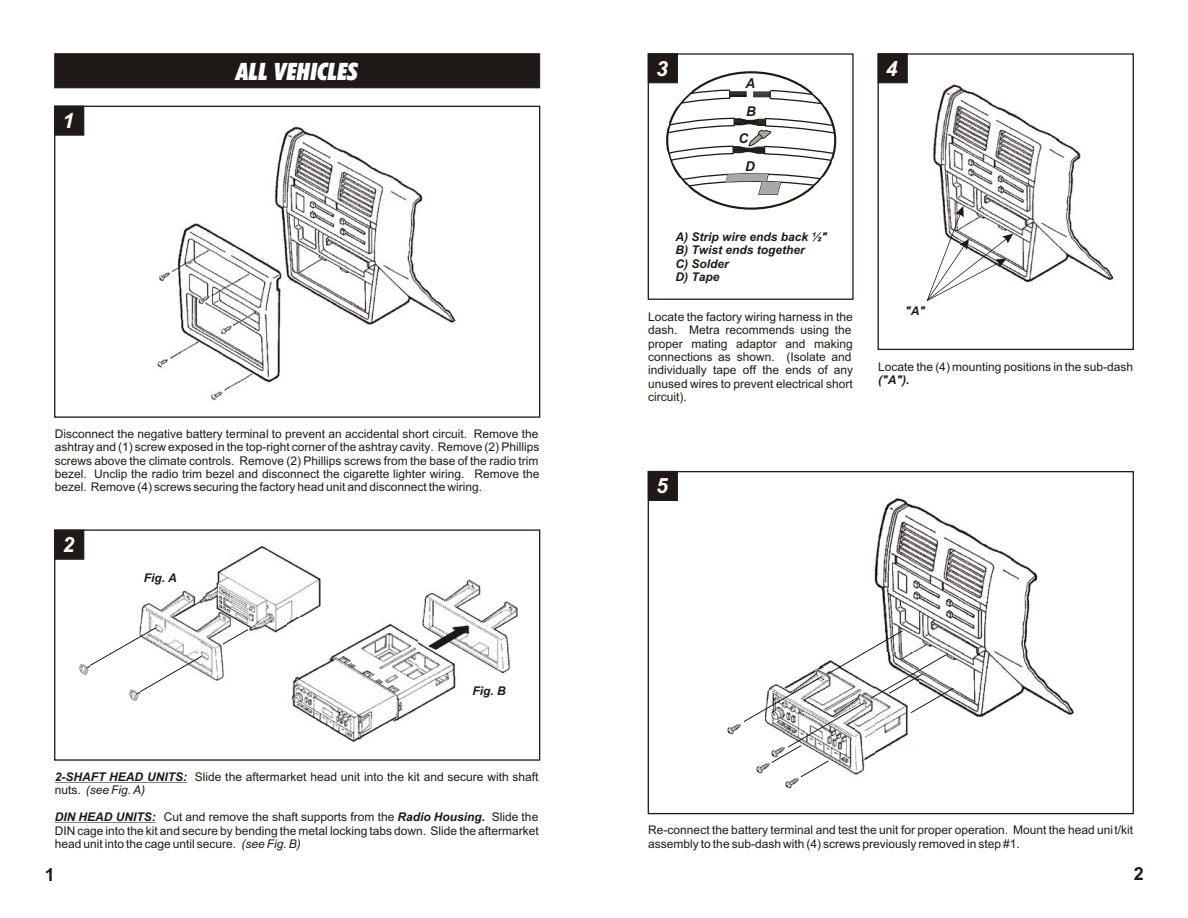
<style>
.page{position:relative;width:1188px;height:918px;background:#fff}
.page>*{position:absolute;margin:0;border:0;box-sizing:border-box;transform-origin:0 0}
.t1{font:24px "Futura X Blk Cn It BT";color:#fff}
.t2{font:italic 700 21px "Arial";color:#fff}
.t3{font:700 18px "Arial";color:#1f1a17}
.t4{font:italic 700 13.5px/28.2px "Arial";color:#1f1a17}
.t5{font:12px/13.4px "Arial";color:#1f1a17}
.t6{font:italic 700 12px/13.4px "Arial";color:#1f1a17}
.s1{font-weight:700;font-style:italic}
.s2{font-style:italic}
</style>
<div class="page">
<div style="left:55px;top:106px;width:29px;height:29px;background:#1f1a17;border:1px solid #1f1a17"></div>
<div style="left:648px;top:471px;width:30px;height:30px;background:#1f1a17;border:1px solid #1f1a17"></div>
<div style="left:648px;top:53px;width:206px;height:247px;border:1px solid #1f1a17"></div>
<div style="left:648px;top:54px;width:30px;height:29px;background:#1f1a17;border:1px solid #1f1a17"></div>
<div style="left:878px;top:54px;width:29px;height:29px;background:#1f1a17;border:1px solid #1f1a17"></div>
<svg style="left:663px;top:62px;width:174px;height:134px"></svg>
<div style="left:878px;top:53px;width:256px;height:297px;border:1px solid #1f1a17"></div>
<div style="left:55px;top:54px;width:485px;height:34px;background:#1f1a17;border:1px solid #1f1a17"></div>
<div style="left:54px;top:529px;width:486px;height:232px;border:1px solid #1f1a17"></div>
<hr style="left:55px;top:782px;width:132px;height:1px;background:#1f1a17">
<hr style="left:55px;top:822px;width:101px;height:1px;background:#1f1a17">
<div style="left:55px;top:530px;width:29px;height:29px;background:#1f1a17;border:1px solid #1f1a17"></div>
<div style="left:54px;top:106px;width:486px;height:312px;border:1px solid #1f1a17"></div>
<img style="left:157px;top:124px;width:299px;height:276px">
<img style="left:140px;top:590px;width:85px;height:91px">
<img style="left:199px;top:545px;width:122px;height:88px">
<svg style="left:78px;top:626px;width:125px;height:75px"></svg>
<svg style="left:174px;top:601px;width:27px;height:16px"></svg>
<svg style="left:222px;top:629px;width:27px;height:16px"></svg>
<img style="left:287px;top:618px;width:169px;height:124px">
<img style="left:419px;top:579px;width:99px;height:96px">
<img style="left:785px;top:778px;width:14px;height:11px">
<img style="left:874px;top:495px;width:201px;height:223px">
<img style="left:727px;top:725px;width:8px;height:10px">
<svg style="left:735px;top:630px;width:219px;height:148px"></svg>
<img style="left:933px;top:84px;width:181px;height:199px">
<svg style="left:927px;top:206px;width:86px;height:95px"></svg>
<h2 class="t2" style="left:62px;top:113px;width:13px">1</h2>
<h1 class="t1" style="left:236px;top:62px;width:123px">ALL VEHICLES</h1>
<p class="t5" style="left:55px;top:428px;width:486px;text-align:justify">Disconnect the negative battery terminal to prevent an accidental short circuit. Remove the ashtray and (1) screw exposed in the top-right corner of the ashtray cavity. Remove (2) Phillips screws above the climate controls. Remove (2) Phillips screws from the base of the radio trim bezel. Unclip the radio trim bezel and disconnect the cigarette lighter wiring. Remove the bezel. Remove (4) screws securing the factory head unit and disconnect the wiring.</p>
<h2 class="t2" style="left:62px;top:537px;width:13px">2</h2>
<p class="t6" style="left:144px;top:572px;width:34px">Fig. A</p>
<p class="t6" style="left:473px;top:686px;width:35px">Fig. B</p>
<p class="t5" style="left:55px;top:771px;width:485px"><span class="s1">2-SHAFT HEAD UNITS:</span> Slide the aftermarket head unit into the kit and secure with shaft nuts. <span class="s2">(see Fig. A)</span></p>
<p class="t5" style="left:55px;top:811px;width:486px;text-align:justify"><span class="s1">DIN HEAD UNITS:</span> Cut and remove the shaft supports from the <span class="s1">Radio Housing.</span> Slide the DIN cage into the kit and secure by bending the metal locking tabs down. Slide the aftermarket head unit into the cage until secure. <span class="s2">(see Fig. B)</span></p>
<h2 class="t2" style="left:656px;top:60px;width:13px">3</h2>
<h2 class="t2" style="left:886px;top:60px;width:13px">4</h2>
<p class="t4" style="left:745px;top:70px;width:12px">A<br>B</p>
<p class="t4" style="left:738px;top:126px;width:18px;line-height:27.8px;text-align:center">C<br>D</p>
<p class="t6" style="left:675px;top:231px;width:153px">A) Strip wire ends back ½"<br>B) Twist ends together<br>C) Solder<br>D) Tape</p>
<p class="t5" style="left:648px;top:311px;width:207px">Locate the factory wiring harness in the dash. Metra recommends using the proper mating adaptor and making connections as shown. (Isolate and individually tape off the ends of any unused wires to prevent electrical short circuit).</p>
<p class="t6" style="left:905px;top:305px;width:22px">"A"</p>
<p class="t5" style="left:878px;top:361px;width:257px">Locate the (4) mounting positions in the sub-dash</p>
<p class="t6" style="left:878px;top:374px;width:33px">("A").</p>
<h2 class="t2" style="left:656px;top:478px;width:13px">5</h2>
<p class="t5" style="left:648px;top:824px;width:486px">Re-connect the battery terminal and test the unit for proper operation. Mount the head unit/kit assembly to the sub-dash with (4) screws previously removed in step #1.</p>
<h3 class="t3" style="left:45px;top:867px;width:12px">1</h3>
<h3 class="t3" style="left:1134px;top:867px;width:12px">2</h3>
</div>
